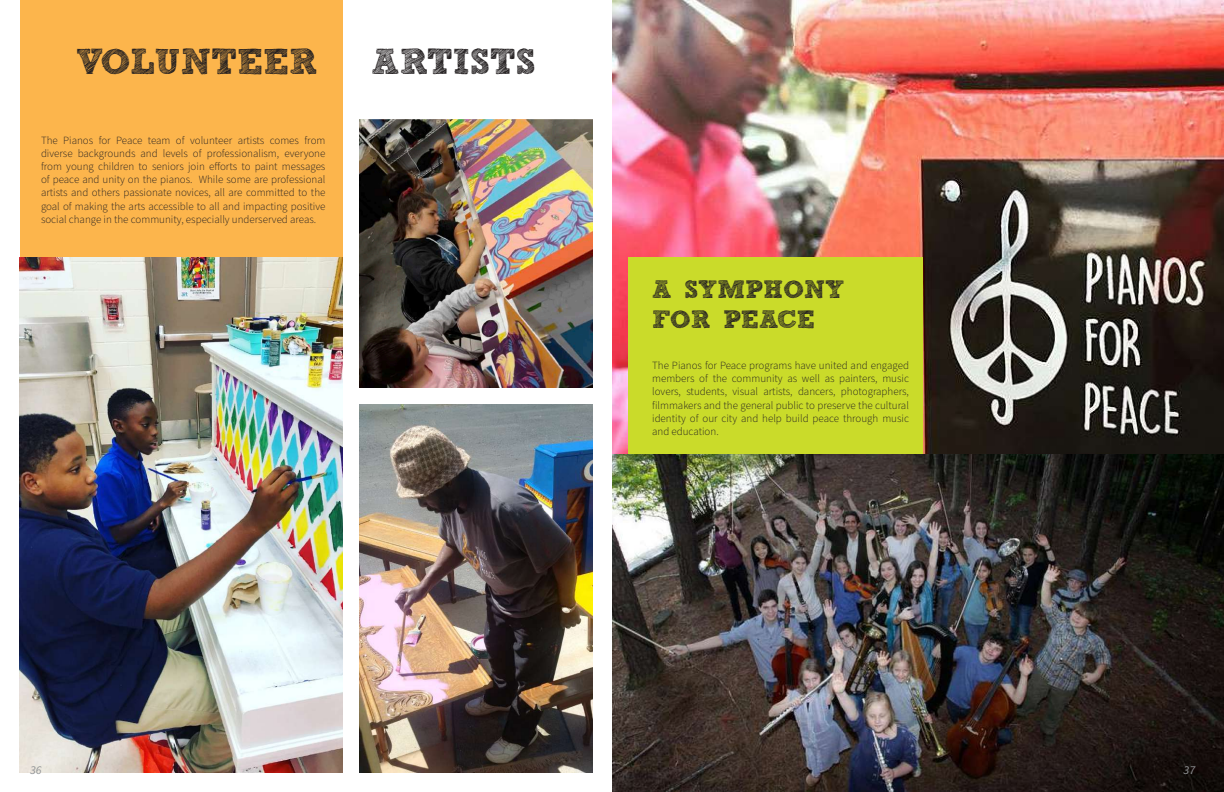
<style>
.page{position:relative;width:1224px;height:792px;background:#fff}
.page>*{position:absolute;margin:0;border:0;box-sizing:border-box;transform-origin:0 0}
.t1{font:700 36px "freeversion Sketch Block";color:#231f20}
.t2{font:700 25px/30px "freeversion Sketch Block";color:#231f20}
.t3{font:italic 12px "Source Sans Pro";color:#939598}
.t4{font:300 11px/13.2px "Source Sans Pro";color:#231f20;text-align:justify}
</style>
<div class="page">
<div style="left:20px;top:0;width:323px;height:329px;background:#fcb54c"></div>
<img style="left:20px;top:257px;width:323px;height:515px">
<img style="left:360px;top:120px;width:232px;height:267px">
<img style="left:360px;top:405px;width:232px;height:367px">
<img style="left:612px;top:0;width:612px;height:792px">
<div style="left:629px;top:257px;width:294px;height:200px;background:#cadb2a"></div>
<h1 class="t1" style="left:76px;top:48px;width:243px">VOLUNTEER</h1>
<h1 class="t1" style="left:372px;top:48px;width:166px">ARTISTS</h1>
<p class="t4" style="left:41px;top:134px;width:286px">The Pianos for Peace team of volunteer artists comes from diverse backgrounds and levels of professionalism, everyone from young children to seniors join efforts to paint messages of peace and unity on the pianos. While some are professional artists and others passionate novices, all are committed to the goal of making the arts accessible to all and impacting positive social change in the community, especially underserved areas.</p>
<h2 class="t2" style="left:652px;top:278px;width:194px">A SYMPHONY<br>FOR PEACE</h2>
<p class="t4" style="left:652px;top:359px;width:258px">The Pianos for Peace programs have united and engaged members of the community as well as painters, music lovers, students, visual artists, dancers, photographers, filmmakers and the general public to preserve the cultural identity of our city and help build peace through music and education.</p>
<p class="t3" style="left:30px;top:762px;width:13px">36</p>
<p class="t3" style="left:1184px;top:762px;width:13px">37</p>
</div>
